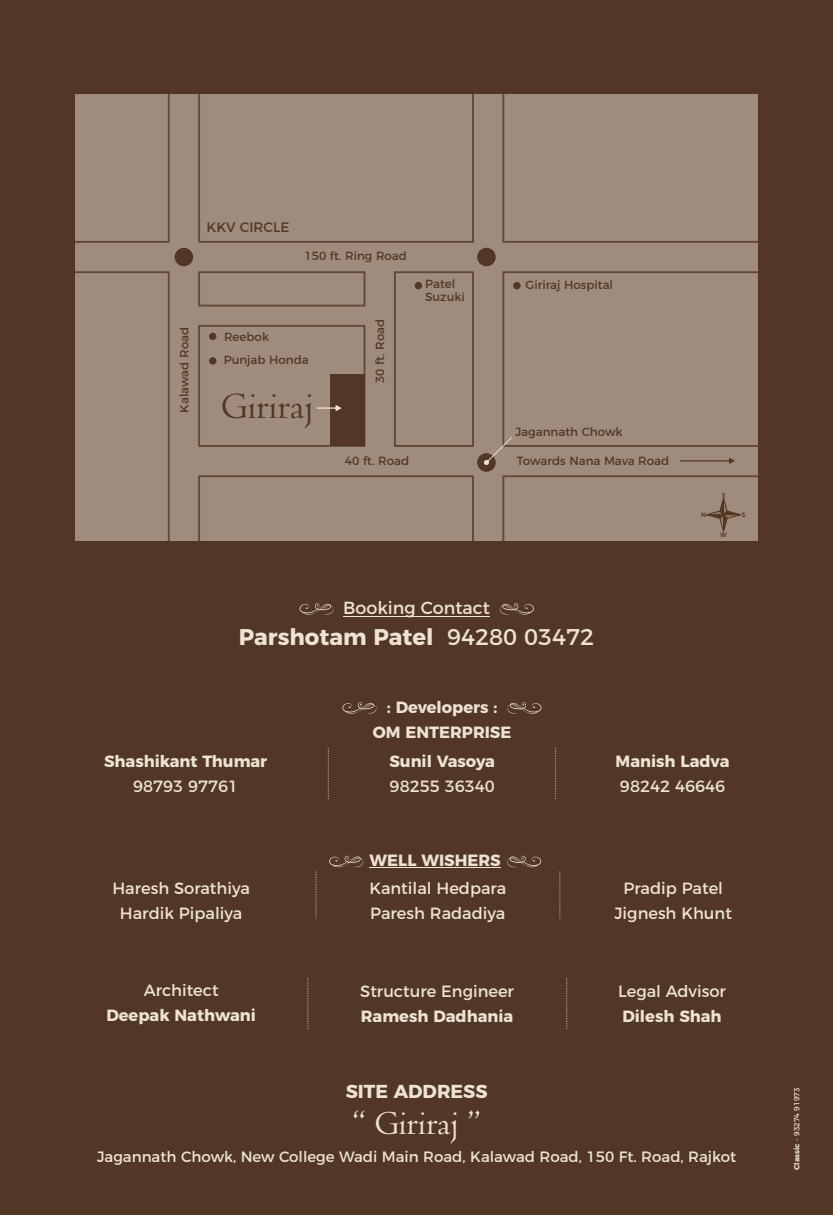
<style>
.page{position:relative;width:833px;height:1215px;background:#fff}
.page>*{position:absolute;margin:0;border:0;box-sizing:border-box;transform-origin:0 0}
.t1{font:38.5px "Centaur";color:#523726}
.t2{font:35px "Centaur";color:#eee3d3}
.t3{font:700 22.75px "Montserrat";color:#eee3d3}
.t4{font:700 18.75px "Montserrat";color:#eee3d3}
.t5{font:17.5px "Montserrat";color:#eee3d3}
.t6{font:16.25px/25.1px "Montserrat";color:#eee3d3;text-align:center}
.t7{font:700 16.25px/25.1px "Montserrat";color:#eee3d3;text-align:center}
.t8{font:15px "Montserrat";color:#eee3d3}
.t9{font:13.75px "Montserrat";color:#523726}
.t10{font:11.88px/12.8px "Montserrat";color:#523726}
.t11{font:7.5px "Montserrat";color:#eee3d3}
.t12{font:700 7px "Calibri";color:#523726;scale:1.07 1}
.s1{font-weight:400}
.s2{font-weight:700}
</style>
<div class="page">
<div style="left:0;top:0;width:832px;height:1215px;background:#523726"></div>
<svg style="left:307px;top:978px;width:1px;height:51px"></svg>
<svg style="left:566px;top:978px;width:1px;height:51px"></svg>
<div style="left:75px;top:94px;width:682px;height:447px;background:#9f8c7c"></div>
<div style="left:174px;top:248px;width:19px;height:18px;background:#523726;border-radius:50%"></div>
<div style="left:477px;top:248px;width:18px;height:18px;background:#523726;border-radius:50%"></div>
<div style="left:513px;top:282px;width:7px;height:7px;background:#523726;border-radius:50%"></div>
<div style="left:414px;top:282px;width:8px;height:7px;background:#523726;border-radius:50%"></div>
<div style="left:209px;top:357px;width:7px;height:8px;background:#523726;border-radius:50%"></div>
<div style="left:477px;top:453px;width:18px;height:19px;background:#523726;border-radius:50%"></div>
<svg style="left:484px;top:437px;width:28px;height:28px"></svg>
<svg style="left:679px;top:458px;width:56px;height:6px"></svg>
<div style="left:330px;top:374px;width:34px;height:72px;background:#523726"></div>
<div style="left:209px;top:333px;width:7px;height:7px;background:#523726;border-radius:50%"></div>
<svg style="left:317px;top:405px;width:24px;height:6px"></svg>
<hr style="left:343px;top:616px;width:147px;height:1px;background:#eee3d3">
<svg style="left:299px;top:603px;width:34px;height:12px"></svg>
<svg style="left:500px;top:603px;width:34px;height:12px"></svg>
<svg style="left:328px;top:748px;width:1px;height:51px"></svg>
<svg style="left:555px;top:748px;width:1px;height:51px"></svg>
<svg style="left:342px;top:702px;width:34px;height:12px"></svg>
<svg style="left:507px;top:702px;width:34px;height:12px"></svg>
<svg style="left:315px;top:871px;width:2px;height:47px"></svg>
<svg style="left:559px;top:871px;width:1px;height:47px"></svg>
<hr style="left:369px;top:868px;width:131px;height:1px;background:#eee3d3">
<svg style="left:329px;top:856px;width:34px;height:11px"></svg>
<svg style="left:507px;top:856px;width:34px;height:11px"></svg>
<svg style="left:705px;top:493px;width:36px;height:39px"></svg>
<p class="t10" style="left:178px;top:413px;width:87px;rotate:-90deg">Kalawad Road</p>
<p class="t9" style="left:206px;top:219px;width:84px">KKV CIRCLE</p>
<p class="t10" style="left:304px;top:250px;width:104px">150 ft. Ring Road</p>
<p class="t10" style="left:224px;top:330px;width:46px">Reebok</p>
<p class="t10" style="left:224px;top:354px;width:87px">Punjab Honda</p>
<h1 class="t1" style="left:221px;top:392px;width:93px">Giriraj</h1>
<p class="t10" style="left:373px;top:383px;width:66px;rotate:-90deg">30 ft. Road</p>
<p class="t10" style="left:345px;top:454px;width:66px">40 ft. Road</p>
<p class="t10" style="left:425px;top:277px;width:41px">Patel<br>Suzuki</p>
<p class="t10" style="left:525px;top:278px;width:89px">Giriraj Hospital</p>
<p class="t10" style="left:515px;top:425px;width:109px">Jagannath Chowk</p>
<p class="t10" style="left:517px;top:454px;width:154px">Towards Nana Mava Road</p>
<p class="t5" style="left:343px;top:598px;width:148px">Booking Contact</p>
<h3 class="t3" style="left:239px;top:623px;width:357px">Parshotam Patel <span class="s1">94280 03472</span></h3>
<p class="t7" style="left:373px;top:695px;width:140px">: Developers :<br>OM ENTERPRISE</p>
<p class="t12" style="left:701px;top:512px;width:6px">N</p>
<p class="t12" style="left:741px;top:512px;width:5px">S</p>
<p class="t12" style="left:720px;top:532px;width:8px">W</p>
<p class="t7" style="left:104px;top:749px;width:165px">Shashikant Thumar</p>
<p class="t6" style="left:133px;top:774px;width:107px">98793 97761</p>
<p class="t7" style="left:389px;top:749px;width:107px">Sunil Vasoya</p>
<p class="t6" style="left:389px;top:774px;width:107px">98255 36340</p>
<p class="t7" style="left:369px;top:848px;width:133px">WELL WISHERS</p>
<p class="t7" style="left:615px;top:749px;width:115px">Manish Ladva</p>
<p class="t6" style="left:620px;top:774px;width:107px">98242 46646</p>
<p class="t6" style="left:112px;top:876px;width:139px">Haresh Sorathiya<br>Hardik Pipaliya</p>
<p class="t6" style="left:614px;top:876px;width:119px">Pradip Patel<br>Jignesh Khunt</p>
<p class="t6" style="left:369px;top:876px;width:138px;text-align:left">Kantilal Hedpara<br>Paresh Radadiya</p>
<p class="t6" style="left:144px;top:977px;width:76px">Architect</p>
<p class="t7" style="left:106px;top:1002px;width:151px">Deepak Nathwani</p>
<p class="t6" style="left:360px;top:979px;width:155px">Structure Engineer</p>
<p class="t7" style="left:361px;top:1004px;width:154px">Ramesh Dadhania</p>
<p class="t6" style="left:618px;top:979px;width:109px">Legal Advisor</p>
<p class="t7" style="left:622px;top:1004px;width:101px">Dilesh Shah</p>
<p class="t4" style="left:346px;top:1080px;width:143px">SITE ADDRESS</p>
<h2 class="t2" style="left:351px;top:1111px;width:131px">“ Giriraj ”</h2>
<p class="t8" style="left:97px;top:1147px;width:640px">Jagannath Chowk, New College Wadi Main Road, Kalawad Road, 150 Ft. Road, Rajkot</p>
<p class="t11" style="left:792px;top:1170px;width:84px;rotate:-90deg"><span class="s2">Classic</span> - 93274 91973</p>
</div>
